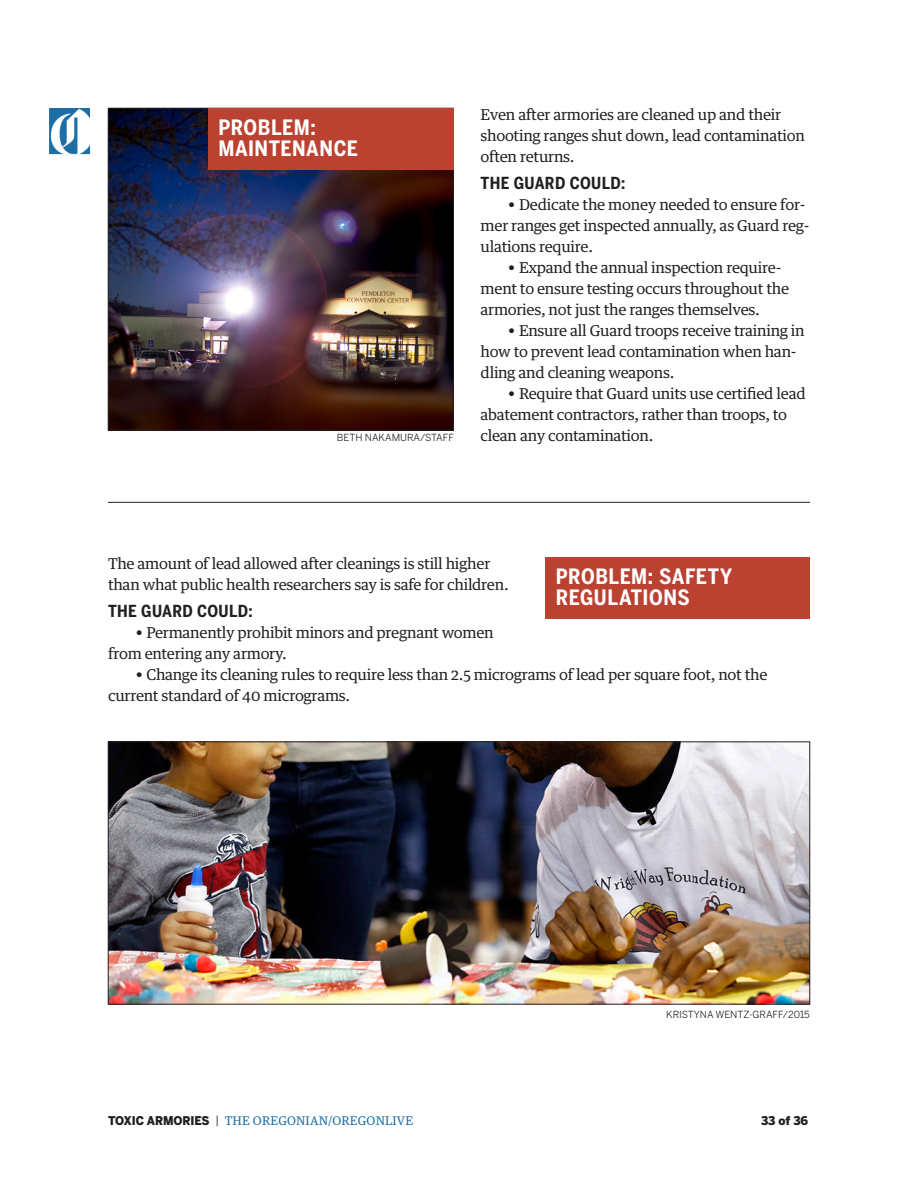
<style>
.page{position:relative;width:918px;height:1188px;background:#fff}
.page>*{position:absolute;margin:0;border:0;box-sizing:border-box;transform-origin:0 0}
.AA_contest_story_hed{font:700 21px/21px "Benton Sans Cond";letter-spacing:.025em;color:#fff}
.AA_contest_story_hed-2{font:700 16.5px "Benton Sans Cond";letter-spacing:.02em;color:#231f20}
.AA_contest_body{font:15px/21px "Guardian Text Egyp";letter-spacing:-.02em;color:#231f20}
.t1{font:12px "Guardian Text Egyp";letter-spacing:.015em;color:#1e6ea6}
.t2{font:900 12px "Benton Sans";color:#231f20;scale:.95 1}
.CP_credit_CR{font:9.75px "Benton Sans";color:#231f20}
.s1{font-family:"Benton Sans Cond";font-weight:900;font-size:18px}
.s2{font-family:"Benton Sans";font-weight:900;color:#231f20}
.s3{color:#231f20}
</style>
<div class="page">
<img style="left:49px;top:108px;width:41px;height:46px">
<img style="left:110px;top:744px;width:698px;height:258px">
<div style="left:108px;top:742px;width:702px;height:262px;border:1px solid #231f20"></div>
<img style="left:110px;top:110px;width:342px;height:318px">
<div style="left:208px;top:108px;width:246px;height:62px;background:#bb4131"></div>
<div style="left:545px;top:557px;width:265px;height:62px;background:#bb4131"></div>
<hr style="left:108px;top:502px;width:702px;height:1px;background:#231f20">
<p class="AA_contest_story_hed" style="left:218px;top:117px;width:141px">PROBLEM:<br>MAINTENANCE</p>
<p class="AA_contest_body" style="left:481px;top:102px;width:326px">Even after armories are cleaned up and their shooting ranges shut down, lead contamination often returns.</p>
<p class="AA_contest_story_hed-2" style="left:481px;top:173px;width:146px">THE GUARD COULD:</p>
<p class="AA_contest_body" style="left:481px;top:192px;width:331px;text-indent:27px"><span class="s1">•</span> Dedicate the money needed to ensure for&shy;mer ranges get inspected annually, as Guard reg&shy;ulations require.</p>
<p class="AA_contest_body" style="left:481px;top:255px;width:310px;text-indent:27px"><span class="s1">•</span> Expand the annual inspection require&shy;ment to ensure testing occurs throughout the armories, not just the ranges themselves.</p>
<p class="AA_contest_body" style="left:481px;top:318px;width:326px;text-indent:27px"><span class="s1">•</span> Ensure all Guard troops receive training in how to prevent lead contamination when han&shy;dling and cleaning weapons.</p>
<p class="AA_contest_body" style="left:481px;top:381px;width:327px;text-indent:27px"><span class="s1">•</span> Require that Guard units use certified lead abatement contractors, rather than troops, to</p>
<p class="CP_credit_CR" style="left:337px;top:432px;width:119px">BETH NAKAMURA/STAFF</p>
<p class="AA_contest_body" style="left:481px;top:423px;width:174px">clean any contamination.</p>
<p class="AA_contest_body" style="left:108px;top:551px;width:402px">The amount of lead allowed after cleanings is still higher than what public health researchers say is safe for children.</p>
<p class="AA_contest_story_hed-2" style="left:108px;top:601px;width:146px">THE GUARD COULD:</p>
<p class="AA_contest_body" style="left:108px;top:620px;width:387px;text-indent:27px"><span class="s1">•</span> Permanently prohibit minors and pregnant women from entering any armory.</p>
<p class="AA_contest_body" style="left:108px;top:662px;width:661px;text-indent:27px"><span class="s1">•</span> Change its cleaning rules to require less than 2.5 micrograms of lead per square foot, not the current standard of 40 micrograms.</p>
<p class="AA_contest_story_hed" style="left:556px;top:566px;width:178px">PROBLEM: SAFETY<br>REGULATIONS</p>
<p class="CP_credit_CR" style="left:666px;top:1009px;width:145px">KRISTYNA WENTZ-GRAFF/2015</p>
<p class="t1" style="left:108px;top:1111px;width:307px"><span class="s2">TOXIC ARMORIES</span> <span class="s3">|</span> THE OREGONIAN/OREGONLIVE</p>
<p class="t2" style="left:761px;top:1113px;width:51px">33 of 36</p>
</div>
